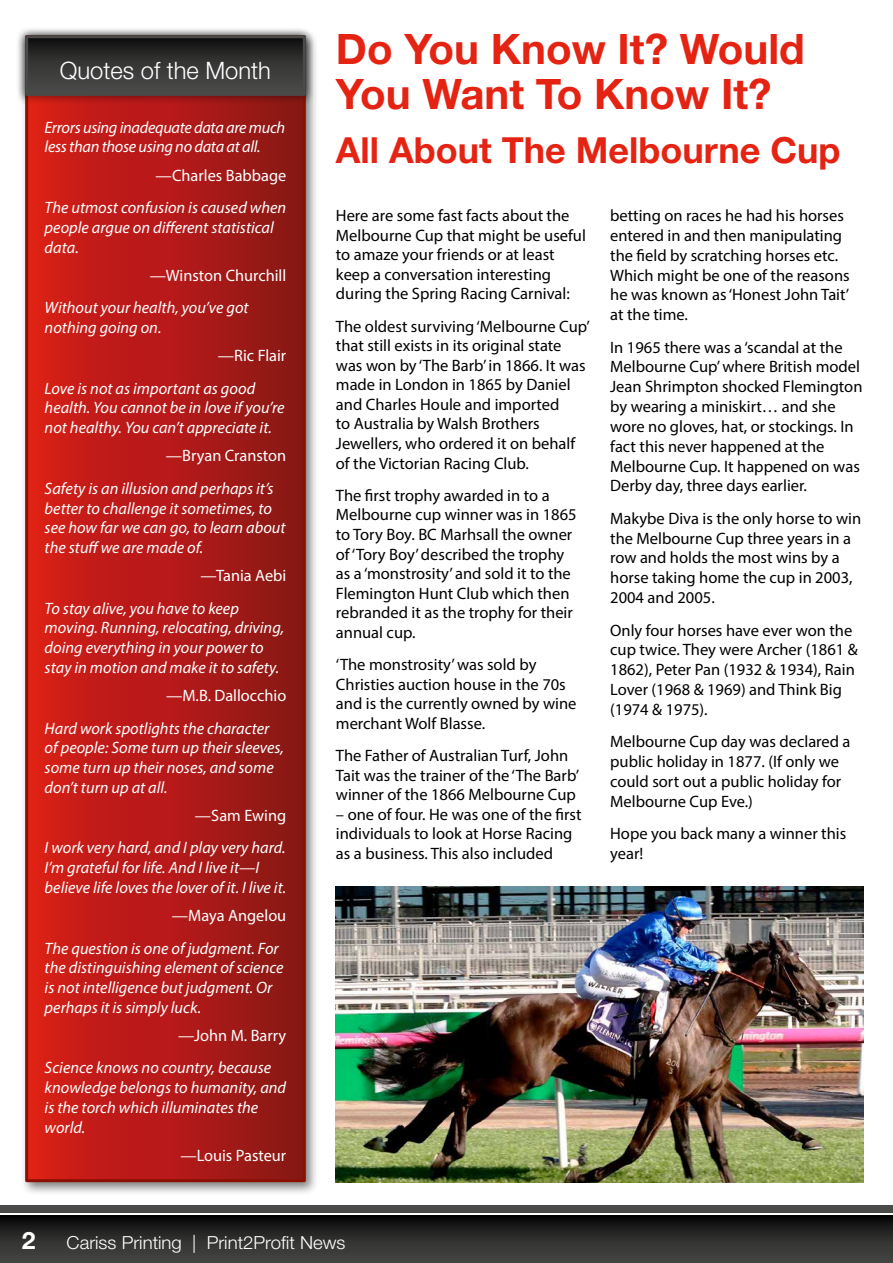
<style>
.page{position:relative;width:893px;height:1263px;background:#fff}
.page>*{position:absolute;margin:0;border:0;box-sizing:border-box;transform-origin:0 0}
.t1{font:700 42px/45px "Helvetica Neue LT Std";color:#e42313}
.t2{font:700 36px "Helvetica Neue LT Std";color:#e42313}
.t3{font:300 24px "Helvetica Neue LT Std";color:#fff}
.t4{font:700 24px "Helvetica Neue LT Std";color:#fff}
.t5{font:300 18px "Helvetica Neue LT Std";color:#fff}
.t6{font:16.5px/19.5px "Myriad Pro";color:#000}
.t7{font:italic 16.5px/19.6px "Myriad Pro";color:#fff}
.t8{font:16.5px "Myriad Pro";color:#fff}
.t9{font:italic 16.5px/19.6px "Myriad Pro";letter-spacing:-.02em;color:#fff}
</style>
<div class="page">
<div style="left:0;top:1205px;width:893px;height:7px;background:#4a4a49"></div>
<div style="left:0;top:1215px;width:893px;height:48px;background:linear-gradient(to bottom,#090909,#4a4a49)"></div>
<svg style="left:892px;top:1215px;width:1px;height:48px"></svg>
<div style="left:20px;top:30px;width:299px;height:1166px;background:#000;opacity:.5"></div>
<div style="left:27px;top:37px;width:277px;height:1144px;background:linear-gradient(to right,#db1e18,#891716)"></div>
<div style="left:25px;top:35px;width:281px;height:1147px;border:3px solid #8b1002"></div>
<div style="left:16px;top:26px;width:299px;height:79px;background:#000;opacity:.5"></div>
<div style="left:27px;top:37px;width:277px;height:57px;background:linear-gradient(to bottom,#141414,#525150)"></div>
<div style="left:25px;top:35px;width:281px;height:61px;border:3px solid #4a4a49"></div>
<img style="left:336px;top:887px;width:527px;height:295px">
<h3 class="t3" style="left:60px;top:55px;width:213px">Quotes of the Month</h3>
<p class="t9" style="left:45px;top:117px;width:242px">Errors using inadequate data are much less than those using no data at all.</p>
<p class="t8" style="left:155px;top:165px;width:132px">—Charles Babbage</p>
<p class="t7" style="left:45px;top:197px;width:243px">The utmost confusion is caused when people argue on different statistical data.</p>
<p class="t8" style="left:150px;top:265px;width:138px">—Winston Churchill</p>
<p class="t7" style="left:45px;top:298px;width:206px">Without your health, you’ve got nothing going on.</p>
<p class="t8" style="left:218px;top:345px;width:70px">—Ric Flair</p>
<p class="t7" style="left:45px;top:378px;width:242px">Love is not as important as good health. You cannot be in love if you’re not healthy. You can’t appreciate it.</p>
<p class="t8" style="left:166px;top:446px;width:122px">—Bryan Cranston</p>
<p class="t7" style="left:45px;top:478px;width:243px">Safety is an illusion and perhaps it’s better to challenge it sometimes, to see how far we can go, to learn about the stuff we are made of.</p>
<p class="t8" style="left:201px;top:565px;width:87px">—Tania Aebi</p>
<p class="t7" style="left:45px;top:598px;width:241px">To stay alive, you have to keep moving. Running, relocating, driving, doing everything in your power to stay in motion and make it to safety.</p>
<p class="t8" style="left:166px;top:685px;width:122px">—M.B. Dallocchio</p>
<p class="t7" style="left:45px;top:718px;width:241px">Hard work spotlights the character of people: Some turn up their sleeves, some turn up their noses, and some don’t turn up at all.</p>
<p class="t8" style="left:195px;top:805px;width:93px">—Sam Ewing</p>
<p class="t7" style="left:45px;top:838px;width:243px">I work very hard, and I play very hard.<br>I’m grateful for life. And I live it—I believe life loves the lover of it. I live it.</p>
<p class="t8" style="left:172px;top:905px;width:116px">—Maya Angelou</p>
<p class="t7" style="left:45px;top:938px;width:240px">The question is one of judgment. For the distinguishing element of science is not intelligence but judgment. Or perhaps it is simply luck.</p>
<p class="t8" style="left:178px;top:1025px;width:110px">—John M. Barry</p>
<p class="t7" style="left:45px;top:1058px;width:243px">Science knows no country, because knowledge belongs to humanity, and is the torch which illuminates the world.</p>
<p class="t8" style="left:180px;top:1145px;width:107px">—Louis Pasteur</p>
<h1 class="t1" style="left:336px;top:26px;width:470px">Do You Know It? Would<br>You Want To Know It?</h1>
<h2 class="t2" style="left:336px;top:128px;width:506px">All About The Melbourne Cup</h2>
<p class="t6" style="left:336px;top:206px;width:252px">Here are some fast facts about the Melbourne Cup that might be useful to amaze your friends or at least keep a conversation interesting during the Spring Racing Carnival:</p>
<p class="t6" style="left:336px;top:316px;width:256px">The oldest surviving ‘Melbourne Cup’ that still exists in its original state was won by ‘The Barb’ in 1866. It was made in London in 1865 by Daniel and Charles Houle and imported<br>to Australia by Walsh Brothers Jewellers, who ordered it on behalf of the Victorian Racing Club.</p>
<p class="t6" style="left:336px;top:485px;width:242px">The first trophy awarded in to a<br>Melbourne cup winner was in 1865 to Tory Boy. BC Marhsall the owner of ‘Tory Boy’ described the trophy as a ‘monstrosity’ and sold it to the<br>Flemington Hunt Club which then rebranded it as the trophy for their annual cup.</p>
<p class="t6" style="left:336px;top:654px;width:242px">‘The monstrosity’ was sold by<br>Christies auction house in the 70s and is the currently owned by wine merchant Wolf Blasse.</p>
<p class="t6" style="left:336px;top:745px;width:245px">The Father of Australian Turf, John<br>Tait was the trainer of the ‘The Barb’ winner of the 1866 Melbourne Cup</p>
<p class="t6" style="left:336px;top:804px;width:247px">– one of four. He was one of the first individuals to look at Horse Racing as a business. This also included</p>
<p class="t6" style="left:610px;top:205px;width:241px">betting on races he had his horses entered in and then manipulating the field by scratching horses etc.<br>Which might be one of the reasons he was known as ‘Honest John Tait’ at the time.</p>
<p class="t6" style="left:610px;top:337px;width:254px">In 1965 there was a ‘scandal at the Melbourne Cup’ where British model Jean Shrimpton shocked Flemington by wearing a miniskirt… and she wore no gloves, hat, or stockings. In fact this never happened at the Melbourne Cup. It happened on was Derby day, three days earlier.</p>
<p class="t6" style="left:610px;top:508px;width:253px">Makybe Diva is the only horse to win the Melbourne Cup three years in a row and holds the most wins by a horse taking home the cup in 2003,<br>2004 and 2005.</p>
<p class="t6" style="left:610px;top:620px;width:249px">Only four horses have ever won the cup twice. They were Archer (1861 &amp;<br>1862), Peter Pan (1932 &amp; 1934), Rain<br>Lover (1968 &amp; 1969) and Think Big (1974 &amp; 1975).</p>
<p class="t6" style="left:610px;top:732px;width:242px">Melbourne Cup day was declared a public holiday in 1877. (If only we could sort out a public holiday for<br>Melbourne Cup Eve.)</p>
<p class="t6" style="left:610px;top:824px;width:238px">Hope you back many a winner this year!</p>
<h3 class="t4" style="left:22px;top:1226px;width:15px">2</h3>
<p class="t5" style="left:67px;top:1232px;width:280px">Cariss Printing | Print2Profit News</p>
</div>
